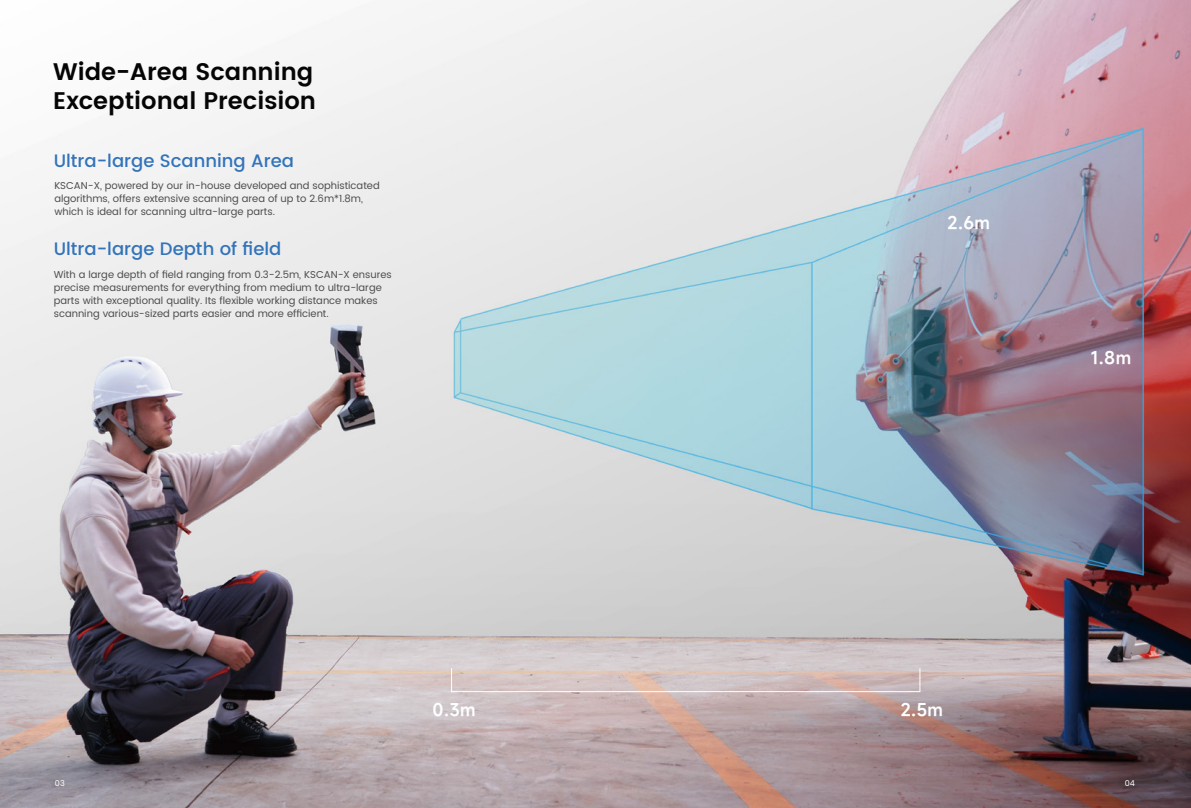
<style>
.page{position:relative;width:1191px;height:808px;background:#fff}
.page>*{position:absolute;margin:0;border:0;box-sizing:border-box;transform-origin:0 0}
.t1{font:600 24px/28.8px "Poppins";color:#060404}
.t2{font:500 18px "Poppins";color:#3273ba}
.t3{font:600 16.8px "Mi Sans";letter-spacing:.02em;color:#fff}
.t4{font:10px/13px "Poppins";color:#4c4c4c}
.t5{font:8px "Poppins";color:#fff}
</style>
<div class="page">
<img style="left:0;top:0;width:1191px;height:808px">
<div style="left:451px;top:668px;width:469px;height:24px;border:1px solid #fff"></div>
<h1 class="t1" style="left:53px;top:58px;width:264px">Wide-Area Scanning<br>Exceptional Precision</h1>
<h2 class="t2" style="left:54px;top:147px;width:242px">Ultra-large Scanning Area</h2>
<p class="t4" style="left:54px;top:179px;width:327px">KSCAN-X, powered by our in-house developed and sophisticated algorithms, offers extensive scanning area of up to 2.6m*1.8m, which is ideal for scanning ultra-large parts.</p>
<h2 class="t2" style="left:54px;top:235px;width:229px">Ultra-large Depth of field</h2>
<p class="t4" style="left:54px;top:269px;width:339px">With a large depth of field ranging from 0.3-2.5m, KSCAN-X ensures precise measurements for everything from medium to ultra-large parts with exceptional quality. Its flexible working distance makes scanning various-sized parts easier and more efficient.</p>
<h3 class="t3" style="left:947px;top:211px;width:44px">2.6m</h3>
<h3 class="t3" style="left:1090px;top:347px;width:42px">1.8m</h3>
<h3 class="t3" style="left:432px;top:699px;width:44px">0.3m</h3>
<h3 class="t3" style="left:901px;top:699px;width:44px">2.5m</h3>
<p class="t5" style="left:55px;top:777px;width:11px">03</p>
<p class="t5" style="left:1124px;top:777px;width:12px">04</p>
</div>
